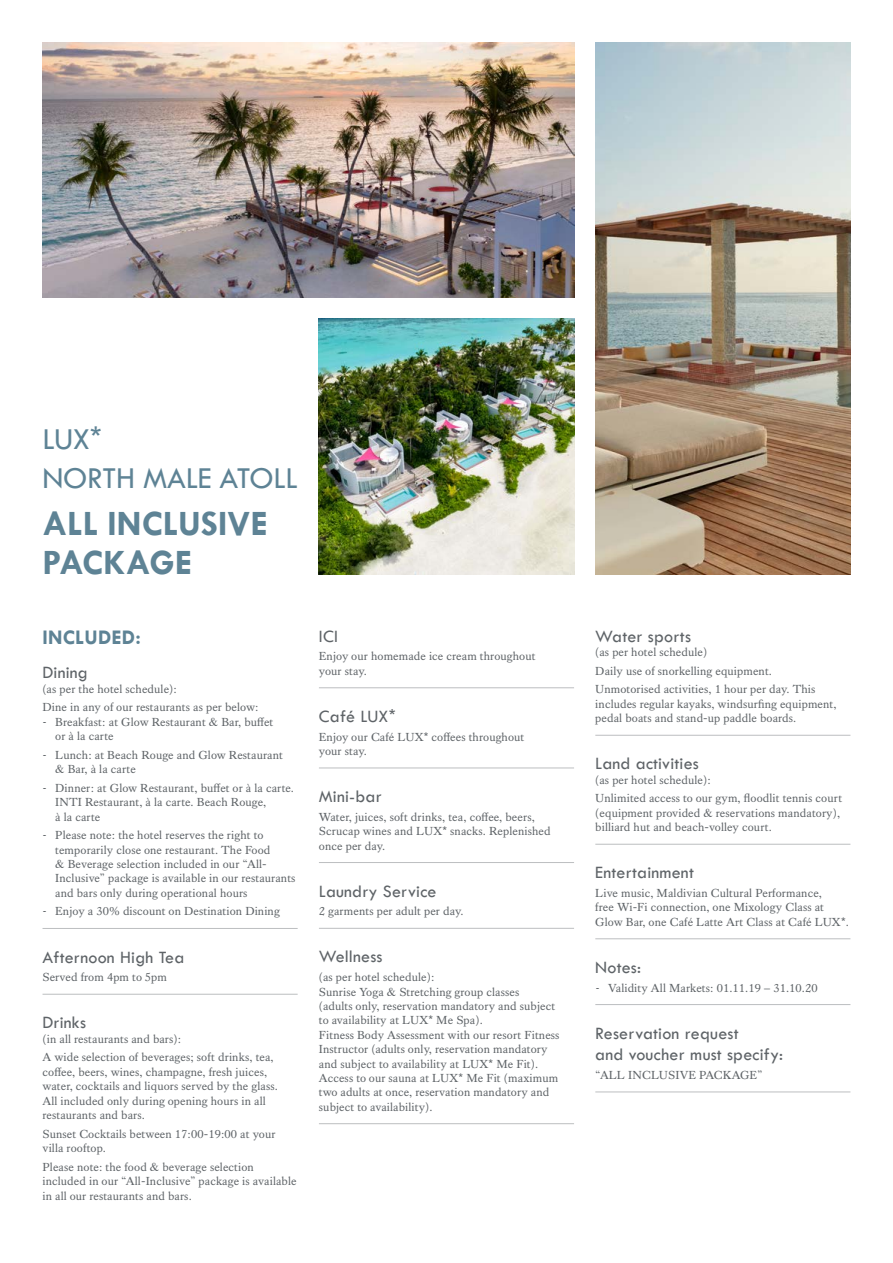
<style>
.page{position:relative;width:893px;height:1263px;background:#fff}
.page>*{position:absolute;margin:0;border:0;box-sizing:border-box;transform-origin:0 0}
.t1{font:700 36px/39px "Tw Cen";color:#5e8395}
.t2{font:31.5px/39px "Tw Cen";letter-spacing:-.01em;color:#5e8395}
.t3{font:700 21px "Tw Cen";letter-spacing:.01em;color:#5e8395}
.t4{font:18px/21.6px "Tw Cen";letter-spacing:.01em;color:#5e6367}
.t5{font:12px/14.4px "Kings Caslon";letter-spacing:.01em;color:#5e6367}
.s1{font-family:"Arial"}
.s2{font-family:"Trebuchet MS"}
.s3{font-family:"Times"}
</style>
<div class="page">
<hr style="left:43px;top:928px;width:255px;height:1px;background:#bcbec0">
<hr style="left:43px;top:994px;width:255px;height:1px;background:#bcbec0">
<hr style="left:319px;top:687px;width:255px;height:1px;background:#bcbec0">
<hr style="left:319px;top:768px;width:255px;height:1px;background:#bcbec0">
<hr style="left:319px;top:862px;width:255px;height:1px;background:#bcbec0">
<hr style="left:319px;top:928px;width:255px;height:1px;background:#bcbec0">
<hr style="left:319px;top:1123px;width:255px;height:1px;background:#bcbec0">
<hr style="left:595px;top:735px;width:255px;height:1px;background:#bcbec0">
<hr style="left:595px;top:844px;width:255px;height:1px;background:#bcbec0">
<hr style="left:595px;top:938px;width:255px;height:1px;background:#bcbec0">
<hr style="left:595px;top:1004px;width:255px;height:1px;background:#bcbec0">
<hr style="left:595px;top:1092px;width:255px;height:1px;background:#bcbec0">
<img style="left:43px;top:43px;width:531px;height:255px">
<img style="left:319px;top:319px;width:255px;height:255px">
<img style="left:595px;top:43px;width:255px;height:531px">
<h2 class="t2" style="left:43px;top:419px;width:256px">LUX<span class="s1">*<br></span>NORTH MALE ATOLL</h2>
<h1 class="t1" style="left:43px;top:503px;width:227px">ALL INCLUSIVE<br>PACKAGE</h1>
<h3 class="t3" style="left:43px;top:625px;width:100px">INCLUDED:</h3>
<h3 class="t4" style="left:43px;top:662px;width:47px">Dining</h3>
<p class="t5" style="left:43px;top:679px;width:217px;line-height:18.6px">(as per the hotel schedule):<br>Dine in any of our restaurants as per below:</p>
<p class="t5" style="left:55px;top:714px;width:220px;text-indent:-13px"><span class="s2">-</span> Breakfast: at Glow Restaurant <span class="s3">&amp;</span> Bar, buffet or à la carte</p>
<p class="t5" style="left:55px;top:747px;width:229px;text-indent:-13px"><span class="s2">-</span> Lunch: at Beach Rouge and Glow Restaurant <span class="s3">&amp;</span> Bar, à la carte</p>
<p class="t5" style="left:55px;top:780px;width:240px;text-indent:-13px"><span class="s2">-</span> Dinner: at Glow Restaurant, buffet or à la carte.<br>INTI Restaurant, à la carte. Beach Rouge,<br>à la carte</p>
<p class="t5" style="left:55px;top:828px;width:242px;text-indent:-13px"><span class="s2">-</span> Please note: the hotel reserves the right to temporarily close one restaurant. The Food<br><span class="s3">&amp;</span> Beverage selection included in our “All-Inclusive” package is available in our restaurants and bars only during operational hours</p>
<p class="t5" style="left:43px;top:904px;width:239px"><span class="s2">-</span> Enjoy a 30% discount on Destination Dining</p>
<h3 class="t4" style="left:43px;top:946px;width:143px">Afternoon High Tea</h3>
<p class="t5" style="left:43px;top:970px;width:126px">Served from 4pm to 5pm</p>
<h3 class="t4" style="left:43px;top:1012px;width:45px">Drinks</h3>
<p class="t5" style="left:43px;top:1029px;width:233px;line-height:18.6px">(in all restaurants and bars):<br>A wide selection of beverages; soft drinks, tea,</p>
<p class="t5" style="left:43px;top:1064px;width:237px">coffee, beers, wines, champagne, fresh juices, water, cocktails and liquors served by the glass.<br>All included only during opening hours in all restaurants and bars.</p>
<p class="t5" style="left:43px;top:1126px;width:235px">Sunset Cocktails between 17:00-19:00 at your villa rooftop.</p>
<p class="t5" style="left:43px;top:1159px;width:256px">Please note: the food <span class="s3">&amp;</span> beverage selection included in our “All-Inclusive” package is available in all our restaurants and bars.</p>
<h3 class="t4" style="left:319px;top:625px;width:21px">ICI</h3>
<p class="t5" style="left:319px;top:649px;width:218px">Enjoy our homemade ice cream throughout your stay.</p>
<h3 class="t4" style="left:319px;top:705px;width:78px">Café LUX<span class="s1">*</span></h3>
<p class="t5" style="left:319px;top:729px;width:207px">Enjoy our Café LUX<span class="s1">*</span> coffees throughout your stay.</p>
<h3 class="t4" style="left:319px;top:785px;width:64px">Mini-bar</h3>
<p class="t5" style="left:319px;top:809px;width:233px">Water, juices, soft drinks, tea, coffee, beers,<br>Scrucap wines and LUX<span class="s1">*</span> snacks. Replenished once per day.</p>
<h3 class="t4" style="left:319px;top:880px;width:119px">Laundry Service</h3>
<p class="t5" style="left:319px;top:904px;width:146px">2 garments per adult per day.</p>
<h3 class="t4" style="left:319px;top:946px;width:65px">Wellness</h3>
<p class="t5" style="left:319px;top:970px;width:242px">(as per hotel schedule):<br>Sunrise Yoga <span class="s3">&amp;</span> Stretching group classes<br>(adults only, reservation mandatory and subject to availability at LUX<span class="s1">*</span> Me Spa).<br>Fitness Body Assessment with our resort Fitness Instructor (adults only, reservation mandatory and subject to availability at LUX<span class="s1">*</span> Me Fit).<br>Access to our sauna at LUX<span class="s1">*</span> Me Fit (maximum two adults at once, reservation mandatory and subject to availability).</p>
<h3 class="t4" style="left:595px;top:625px;width:97px">Water sports</h3>
<p class="t5" style="left:595px;top:643px;width:222px;line-height:18.6px">(as per hotel schedule)<br>Daily use of snorkelling equipment.<br>Unmotorised activities, 1 hour per day. This</p>
<p class="t5" style="left:595px;top:697px;width:243px">includes regular kayaks, windsurfing equipment, pedal boats and stand-up paddle boards.</p>
<h3 class="t4" style="left:595px;top:753px;width:105px">Land activities</h3>
<p class="t5" style="left:595px;top:770px;width:248px;line-height:18.6px">(as per hotel schedule):<br>Unlimited access to our gym, floodlit tennis court</p>
<p class="t5" style="left:595px;top:806px;width:246px">(equipment provided <span class="s3">&amp;</span> reservations mandatory), billiard hut and beach-volley court.</p>
<h3 class="t4" style="left:595px;top:862px;width:100px">Entertainment</h3>
<p class="t5" style="left:595px;top:886px;width:255px">Live music, Maldivian Cultural Performance,<br>free Wi-Fi connection, one Mixology Class at<br>Glow Bar, one Café Latte Art Class at Café LUX<span class="s1">*</span>.</p>
<h3 class="t4" style="left:595px;top:956px;width:47px">Notes:</h3>
<p class="t5" style="left:595px;top:980px;width:224px"><span class="s2">-</span> Validity All Markets: 01.11.19 – 31.10.20</p>
<h3 class="t4" style="left:595px;top:1022px;width:189px">Reservation request<br>and voucher must specify:</h3>
<p class="t5" style="left:595px;top:1068px;width:169px">“ALL INCLUSIVE PACKAGE”</p>
</div>
